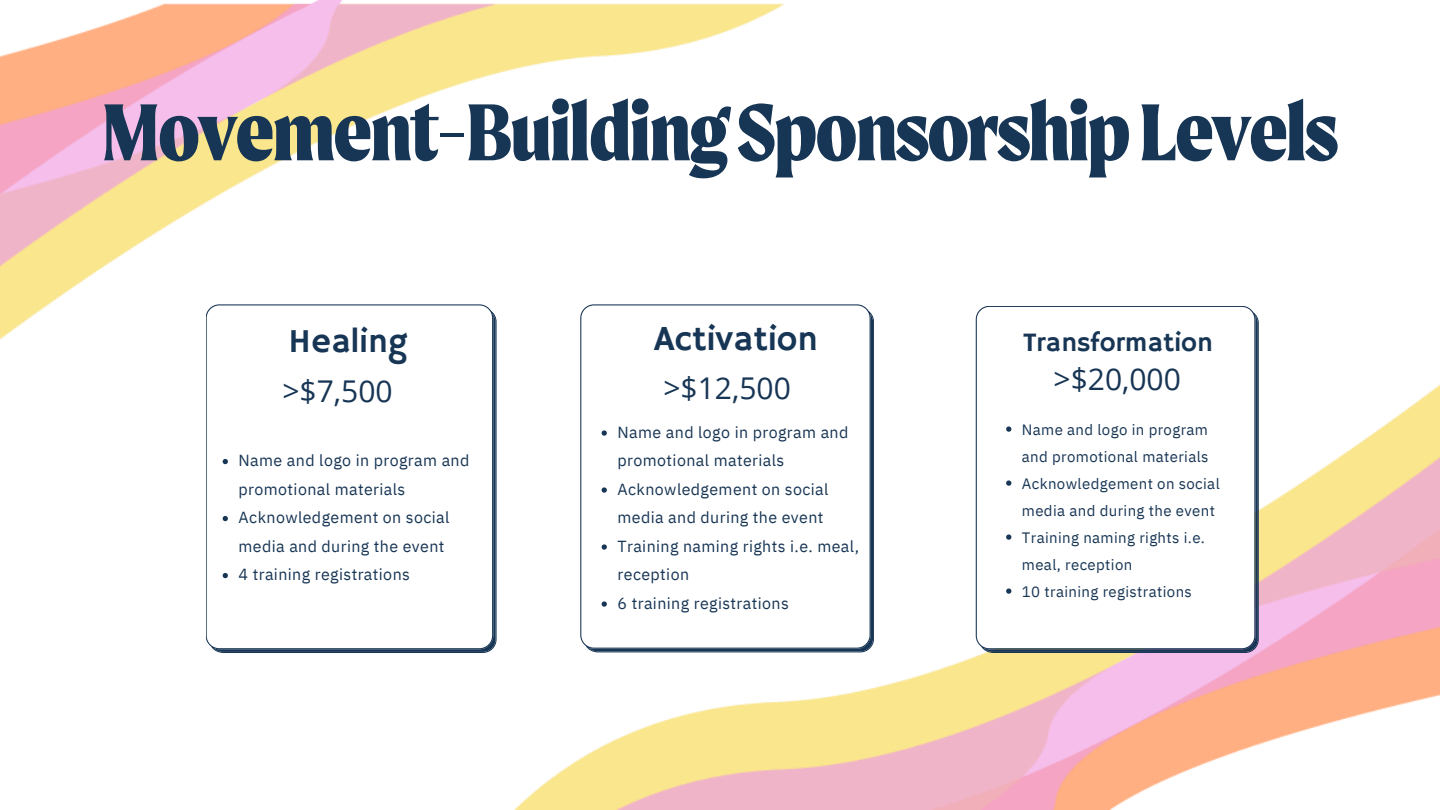
<style>
.page{position:relative;width:1440px;height:810px;background:#fff}
.page>*{position:absolute;margin:0;border:0;box-sizing:border-box;transform-origin:0 0}
.t1{font:800 86px "Moret";letter-spacing:-.025em;color:#173554}
.t2{font:35px "Hammersmith One";color:#173554}
.t3{font:34px "Hammersmith One";color:#173554}
.t4{font:30px "Open Sans";color:#173554}
.t5{font:27.1px "Hammersmith One";color:#173554}
.t6{font:16px/28.5px "IBM Plex Sans";letter-spacing:.025em;color:#173554}
.t7{font:15px/27px "IBM Plex Sans";letter-spacing:.025em;color:#173554}
</style>
<div class="page">
<img style="left:0;top:0;width:1440px;height:810px">
<svg style="left:206px;top:304px;width:291px;height:349px"></svg>
<svg style="left:223px;top:459px;width:5px;height:5px"></svg>
<svg style="left:223px;top:516px;width:5px;height:5px"></svg>
<svg style="left:223px;top:573px;width:5px;height:5px"></svg>
<svg style="left:580px;top:304px;width:294px;height:348px"></svg>
<svg style="left:602px;top:430px;width:5px;height:6px"></svg>
<svg style="left:602px;top:487px;width:5px;height:6px"></svg>
<svg style="left:602px;top:544px;width:5px;height:6px"></svg>
<svg style="left:602px;top:601px;width:5px;height:6px"></svg>
<svg style="left:976px;top:306px;width:283px;height:347px"></svg>
<svg style="left:1006px;top:426px;width:5px;height:6px"></svg>
<svg style="left:1006px;top:480px;width:5px;height:6px"></svg>
<svg style="left:1006px;top:534px;width:5px;height:6px"></svg>
<svg style="left:1006px;top:588px;width:5px;height:6px"></svg>
<h1 class="t1" style="left:101px;top:81px;width:1238px">Movement-BuildingSponsorshipLevels</h1>
<h2 class="t3" style="left:289px;top:321px;width:121px">Healing</h2>
<p class="t4" style="left:282px;top:370px;width:112px">&gt;$7,500</p>
<p class="t6" style="left:239px;top:446px;width:232px">Name and logo in program and promotional materials</p>
<p class="t6" style="left:239px;top:503px;width:213px">Acknowledgement on social media and during the event</p>
<p class="t6" style="left:239px;top:560px;width:173px">4 training registrations</p>
<h2 class="t2" style="left:654px;top:319px;width:165px">Activation</h2>
<p class="t4" style="left:663px;top:367px;width:129px">&gt;$12,500</p>
<p class="t6" style="left:618px;top:418px;width:232px">Name and logo in program and promotional materials</p>
<p class="t6" style="left:618px;top:475px;width:213px">Acknowledgement on social media and during the event</p>
<p class="t6" style="left:618px;top:532px;width:243px">Training naming rights i.e. meal, reception</p>
<p class="t6" style="left:618px;top:589px;width:173px">6 training registrations</p>
<h3 class="t5" style="left:1023px;top:327px;width:191px">Transformation</h3>
<p class="t4" style="left:1054px;top:358px;width:129px">&gt;$20,000</p>
<p class="t7" style="left:1022px;top:416px;width:188px">Name and logo in program and promotional materials</p>
<p class="t7" style="left:1022px;top:470px;width:199px">Acknowledgement on social media and during the event</p>
<p class="t7" style="left:1022px;top:524px;width:185px">Training naming rights i.e. meal, reception</p>
<p class="t7" style="left:1022px;top:578px;width:172px">10 training registrations</p>
</div>
